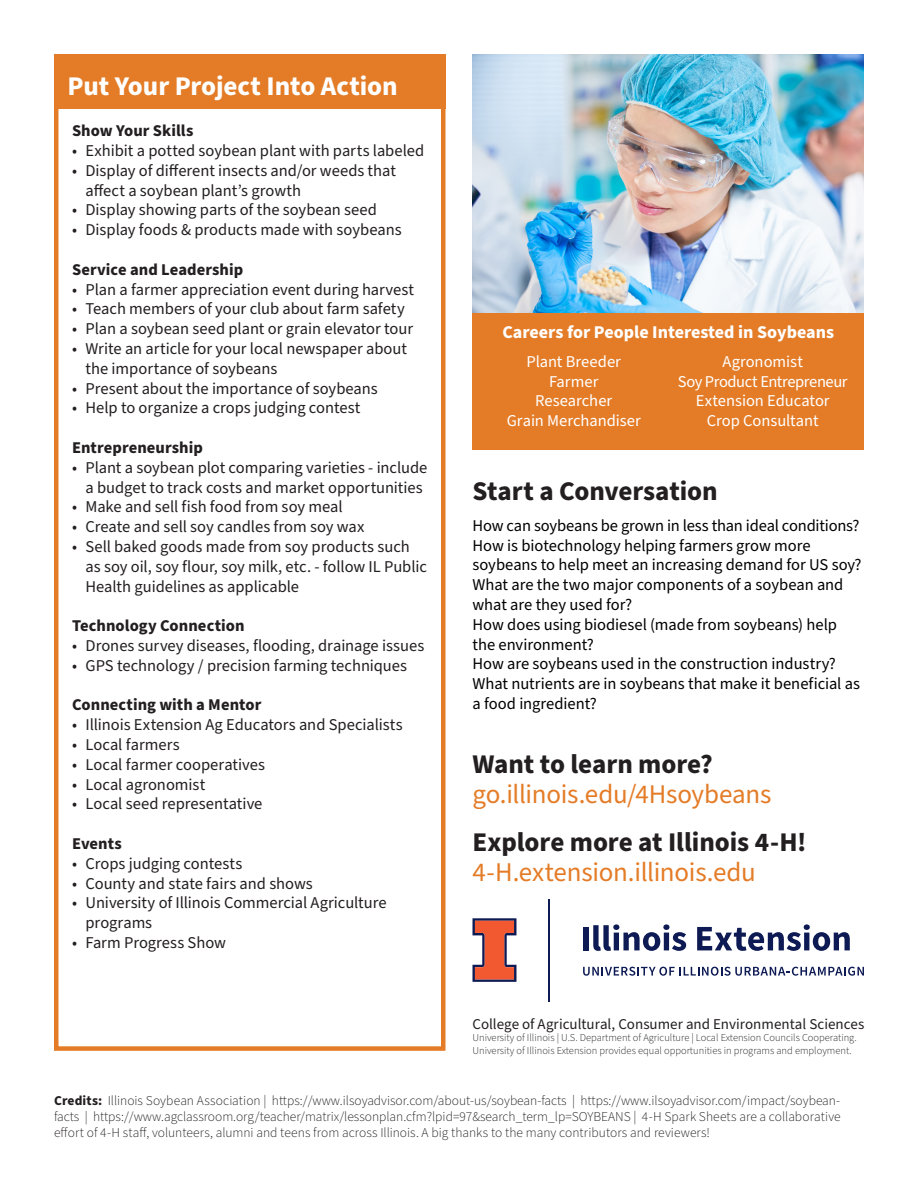
<style>
.page{position:relative;width:918px;height:1188px;background:#fff}
.page>*{position:absolute;margin:0;border:0;box-sizing:border-box;transform-origin:0 0}
.t1{font:700 27px "Source Sans Pro";letter-spacing:-.005em;color:#231f20}
.t2{font:27px "Source Sans Pro";letter-spacing:-.01em;color:#e47c27}
.t3{font:700 27px "Source Sans Pro";letter-spacing:-.005em;color:#fff}
.t4{font:700 18px "Source Sans Pro";color:#fff}
.t5{font:16.5px/19.8px "Source Sans Pro";letter-spacing:-.005em;color:#231f20}
.t6{font:16.5px/19.8px "Source Sans Pro";letter-spacing:-.005em;color:#000}
.t7{font:700 16.5px "Source Sans Pro";letter-spacing:.005em;color:#231f20}
.t8{font:16.5px "Source Sans Pro";letter-spacing:-.005em;color:#fff}
.t9{font:16.5px "Source Sans Pro";letter-spacing:-.025em;color:#fff}
.t10{font:15px "Source Sans Pro";color:#231f20}
.t11{font:300 13.5px/16.2px "Source Sans Pro";letter-spacing:.005em;color:#231f20;text-align:justify}
.t12{font:300 10.5px/12.6px "Source Sans Pro";color:#231f20}
.s1{font-weight:700}
</style>
<div class="page">
<img style="left:472px;top:54px;width:392px;height:259px">
<div style="left:54px;top:101px;width:392px;height:950px;border:4px solid #e47c27"></div>
<div style="left:472px;top:313px;width:392px;height:136px;background:#e47c27"></div>
<div style="left:54px;top:54px;width:392px;height:55px;background:#e47c27"></div>
<svg style="left:473px;top:918px;width:43px;height:64px"></svg>
<hr style="left:548px;top:899px;width:2px;height:102px;background:#0d1a54">
<div style="left:583px;top:927px;width:5px;height:23px;background:#0d1a54"></div>
<svg style="left:593px;top:924px;width:93px;height:27px"></svg>
<svg style="left:697px;top:924px;width:153px;height:27px"></svg>
<svg style="left:583px;top:967px;width:281px;height:9px"></svg>
<p class="t3" style="left:68px;top:68px;width:332px">Put Your Project Into Action</p>
<p class="t7" style="left:72px;top:119px;width:123px">Show Your Skills</p>
<p class="t5" style="left:72px;top:141px;width:354px">• Exhibit a potted soybean plant with parts labeled</p>
<p class="t5" style="left:86px;top:161px;width:312px;text-indent:-14px">• Display of different insects and/or weeds that affect a soybean plant’s growth</p>
<p class="t5" style="left:72px;top:200px;width:307px">• Display showing parts of the soybean seed</p>
<p class="t5" style="left:72px;top:220px;width:331px">• Display foods &amp; products made with soybeans</p>
<p class="t7" style="left:72px;top:258px;width:173px">Service and Leadership</p>
<p class="t5" style="left:72px;top:280px;width:344px">• Plan a farmer appreciation event during harvest</p>
<p class="t5" style="left:72px;top:299px;width:334px">• Teach members of your club about farm safety</p>
<p class="t5" style="left:72px;top:319px;width:343px">• Plan a soybean seed plant or grain elevator tour</p>
<p class="t5" style="left:86px;top:339px;width:323px;text-indent:-14px">• Write an article for your local newspaper about the importance of soybeans</p>
<p class="t5" style="left:72px;top:379px;width:307px">• Present about the importance of soybeans</p>
<p class="t5" style="left:72px;top:398px;width:290px">• Help to organize a crops judging contest</p>
<p class="t7" style="left:72px;top:436px;width:132px">Entrepreneurship</p>
<p class="t5" style="left:72px;top:458px;width:357px;text-align:center">• Plant a soybean plot comparing varieties - include a budget to track costs and market opportunities</p>
<p class="t5" style="left:72px;top:497px;width:272px">• Make and sell fish food from soy meal</p>
<p class="t5" style="left:72px;top:517px;width:294px">• Create and sell soy candles from soy wax</p>
<p class="t5" style="left:86px;top:537px;width:343px;text-indent:-14px">• Sell baked goods made from soy products such as soy oil, soy flour, soy milk, etc. - follow IL Public<br>Health guidelines as applicable</p>
<p class="t7" style="left:72px;top:614px;width:174px">Technology Connection</p>
<p class="t5" style="left:72px;top:636px;width:354px">• Drones survey diseases, flooding, drainage issues</p>
<p class="t5" style="left:72px;top:656px;width:337px">• GPS technology / precision farming techniques</p>
<p class="t7" style="left:72px;top:694px;width:191px">Connecting with a Mentor</p>
<p class="t5" style="left:72px;top:715px;width:332px">• Illinois Extension Ag Educators and Specialists</p>
<p class="t5" style="left:72px;top:735px;width:109px">• Local farmers</p>
<p class="t5" style="left:72px;top:755px;width:195px">• Local farmer cooperatives</p>
<p class="t5" style="left:72px;top:775px;width:135px">• Local agronomist</p>
<p class="t5" style="left:72px;top:794px;width:192px">• Local seed representative</p>
<p class="t7" style="left:72px;top:832px;width:51px">Events</p>
<p class="t5" style="left:72px;top:854px;width:172px">• Crops judging contests</p>
<p class="t5" style="left:72px;top:874px;width:242px">• County and state fairs and shows</p>
<p class="t5" style="left:86px;top:893px;width:303px;text-indent:-14px">• University of Illinois Commercial Agriculture programs</p>
<p class="t5" style="left:72px;top:933px;width:156px">• Farm Progress Show</p>
<p class="t4" style="left:502px;top:320px;width:333px">Careers for People Interested in Soybeans</p>
<p class="t8" style="left:526px;top:350px;width:96px">Plant Breeder</p>
<p class="t8" style="left:549px;top:370px;width:51px">Farmer</p>
<p class="t8" style="left:535px;top:390px;width:79px">Researcher</p>
<p class="t8" style="left:507px;top:410px;width:136px">Grain Merchandiser</p>
<p class="t8" style="left:723px;top:350px;width:82px">Agronomist</p>
<p class="t9" style="left:678px;top:370px;width:171px">Soy Product Entrepreneur</p>
<p class="t8" style="left:696px;top:390px;width:135px">Extension Educator</p>
<p class="t8" style="left:707px;top:410px;width:113px">Crop Consultant</p>
<p class="t1" style="left:472px;top:472px;width:247px">Start a Conversation</p>
<p class="t6" style="left:472px;top:516px;width:388px">How can soybeans be grown in less than ideal conditions?</p>
<p class="t6" style="left:472px;top:536px;width:390px">How is biotechnology helping farmers grow more soybeans to help meet an increasing demand for US soy?</p>
<p class="t6" style="left:472px;top:575px;width:372px">What are the two major components of a soybean and what are they used for?</p>
<p class="t6" style="left:472px;top:615px;width:366px">How does using biodiesel (made from soybeans) help the environment?</p>
<p class="t6" style="left:472px;top:655px;width:365px">How are soybeans used in the construction industry?</p>
<p class="t6" style="left:472px;top:674px;width:389px">What nutrients are in soybeans that make it beneficial as a food ingredient?</p>
<p class="t1" style="left:472px;top:746px;width:242px">Want to learn more?</p>
<p class="t2" style="left:472px;top:776px;width:300px">go.illinois.edu/4Hsoybeans</p>
<p class="t1" style="left:472px;top:824px;width:336px">Explore more at Illinois 4-H!</p>
<p class="t2" style="left:472px;top:854px;width:285px">4-H.extension.illinois.edu</p>
<p class="t10" style="left:472px;top:1014px;width:394px">College of Agricultural, Consumer and Environmental Sciences</p>
<p class="t12" style="left:472px;top:1032px;width:386px">University of Illinois | U.S. Department of Agriculture | Local Extension Councils Cooperating.<br>University of Illinois Extension provides equal opportunities in programs and employment.</p>
<p class="t11" style="left:54px;top:1093px;width:788px"><span class="s1">Credits:</span> Illinois Soybean Association | https://www.ilsoyadvisor.com/about-us/soybean-facts | https://www.ilsoyadvisor.com/impact/soybean&shy;facts | https://www.agclassroom.org/teacher/matrix/lessonplan.cfm?lpid=97&amp;search_term_lp=SOYBEANS | 4-H Spark Sheets are a collaborative effort of 4-H staff, volunteers, alumni and teens from across Illinois. A big thanks to the many contributors and reviewers!</p>
</div>
